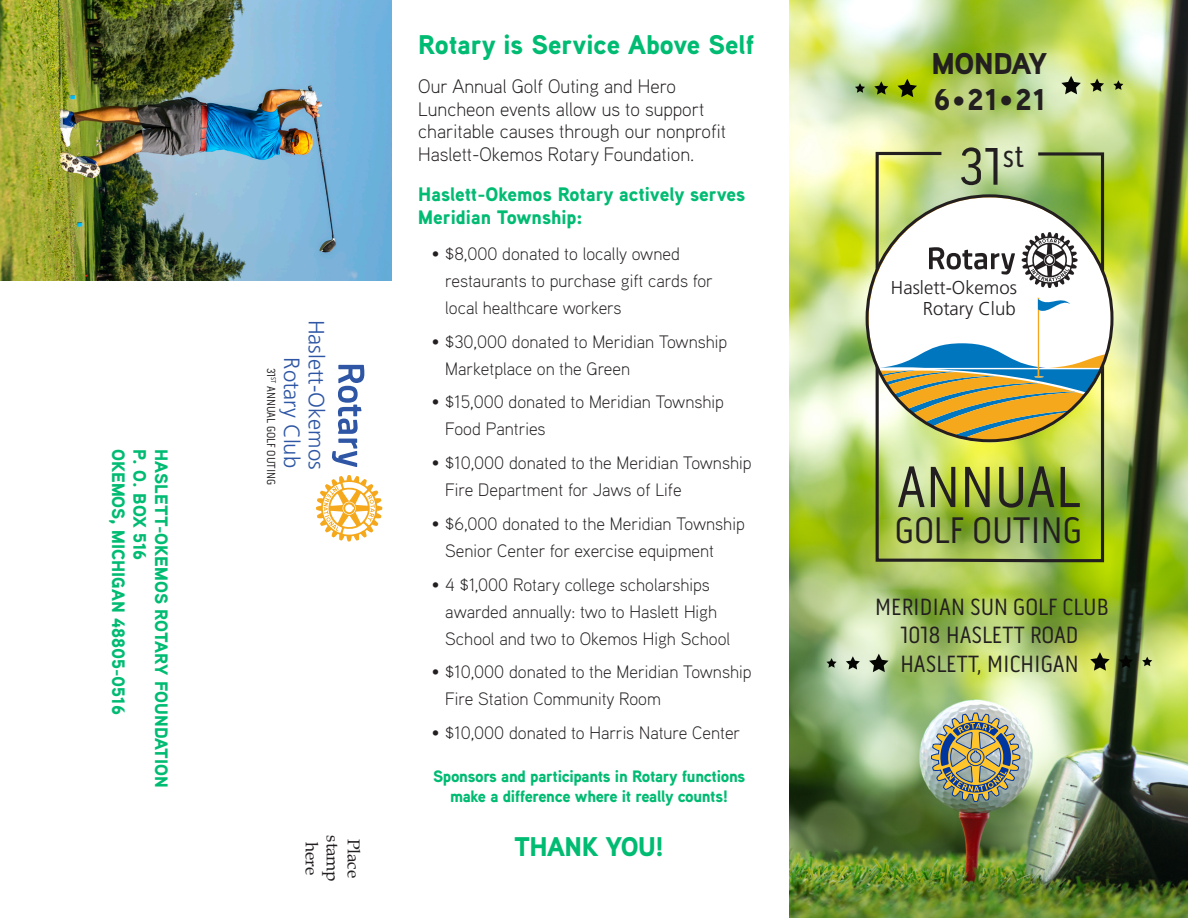
<style>
.page{position:relative;width:1188px;height:918px;background:#fff}
.page>*{position:absolute;margin:0;border:0;box-sizing:border-box;transform-origin:0 0}
.Bullet{font:59.1px "Pill Gothic 300 mg";color:#231f20}
.Bullet-2{font:54px "Pill Gothic 300 mg";color:#231f20}
.Bullet-3{font:37.8px "Pill Gothic 300 mg";color:#231f20}
.t1{font:900 30px "Aaux Pro";letter-spacing:-.01em;color:#231f20}
.Blue_head{font:900 27px "Aaux Pro";color:#00bb72}
.Bullet-4{font:900 27px "Aaux Pro";letter-spacing:-.02em;color:#00bb72}
.t2{font:24px "Pill Gothic 300 mg";color:#231f20}
.t3{font:300 22.05px/24.9px "Frutiger";color:#2e56a4;text-align:right}
.Body_text{font:300 19.5px/22.5px "Aaux Pro";color:#231f20}
.Body_text-2{font:900 19.5px/22.5px "Aaux Pro";color:#00bb72}
.t4{font:300 18.6px/21px "Frutiger";color:#231f20;text-align:right}
.Bullet-5{font:300 18px/27px "Aaux Pro";color:#231f20}
.Blue_head-2{font:900 18px "Aaux Pro";color:#00bb72}
.t5{font:17.25px "Book Antiqua";letter-spacing:-.01em;color:#231f20}
.Bullet-6{font:900 16.5px/19.8px "Aaux Pro";letter-spacing:-.02em;color:#00bb72;text-align:center}
.t6{font:12px "Pill Gothic 300 mg";color:#231f20}
.s1{font-size:27px}
.s2{font-size:28.5px}
</style>
<div class="page">
<img style="left:790px;top:0;width:398px;height:918px">
<svg style="left:316px;top:475px;width:66px;height:66px"></svg>
<svg style="left:332px;top:365px;width:32px;height:102px"></svg>
<svg style="left:1090px;top:652px;width:20px;height:19px"></svg>
<svg style="left:1119px;top:655px;width:14px;height:13px"></svg>
<svg style="left:1142px;top:657px;width:10px;height:9px"></svg>
<svg style="left:869px;top:654px;width:20px;height:18px"></svg>
<svg style="left:846px;top:656px;width:14px;height:14px"></svg>
<svg style="left:827px;top:658px;width:10px;height:10px"></svg>
<img style="left:874px;top:150px;width:232px;height:414px">
<svg style="left:867px;top:196px;width:246px;height:246px"></svg>
<svg style="left:1061px;top:76px;width:20px;height:18px"></svg>
<svg style="left:1090px;top:78px;width:14px;height:14px"></svg>
<svg style="left:1113px;top:80px;width:10px;height:10px"></svg>
<svg style="left:898px;top:79px;width:19px;height:18px"></svg>
<svg style="left:874px;top:81px;width:14px;height:14px"></svg>
<svg style="left:855px;top:83px;width:10px;height:10px"></svg>
<img style="left:0;top:0;width:392px;height:281px">
<svg style="left:931px;top:713px;width:89px;height:89px;background:#9a9b83"></svg>
<p class="Blue_head-2" style="left:130px;top:449px;width:267px;rotate:90deg">OKEMOS, MICHIGAN 48805-0516</p>
<p class="Blue_head-2" style="left:151px;top:449px;width:113px;rotate:90deg">P. O. BOX 516</p>
<p class="Blue_head-2" style="left:173px;top:449px;width:341px;rotate:90deg">HASLETT-OKEMOS ROTARY FOUNDATION</p>
<p class="t3" style="left:329px;top:320px;width:151px;rotate:90deg">Haslett-Okemos<br>Rotary Club</p>
<p class="t6" style="left:278px;top:368px;width:119px;rotate:90deg">31<sup>ST</sup> ANNUAL GOLF OUTING</p>
<p class="t5" style="left:324px;top:842px;width:34px;rotate:90deg">here</p>
<p class="t5" style="left:345px;top:835px;width:48px;rotate:90deg">stamp</p>
<p class="t5" style="left:366px;top:839px;width:41px;rotate:90deg">Place</p>
<p class="Blue_head" style="left:418px;top:27px;width:338px">Rotary is Service Above Self</p>
<p class="Body_text" style="left:418px;top:75px;width:309px">Our Annual Golf Outing and Hero Luncheon events allow us to support charitable causes through our nonprofit Haslett-Okemos Rotary Foundation.</p>
<p class="Body_text-2" style="left:418px;top:183px;width:329px">Haslett-Okemos Rotary actively serves<br>Meridian Township:</p>
<p class="Bullet-5" style="left:445px;top:239px;width:269px;text-indent:-14px">• $8,000 donated to locally owned restaurants to purchase gift cards for local healthcare workers</p>
<p class="Bullet-5" style="left:445px;top:327px;width:284px;text-indent:-14px">• $30,000 donated to Meridian Township<br>Marketplace on the Green</p>
<p class="Bullet-5" style="left:445px;top:388px;width:280px;text-indent:-14px">• $15,000 donated to Meridian Township<br>Food Pantries</p>
<p class="Bullet-5" style="left:445px;top:449px;width:308px;text-indent:-14px">• $10,000 donated to the Meridian Township<br>Fire Department for Jaws of Life</p>
<p class="Bullet-5" style="left:445px;top:509px;width:301px;text-indent:-14px">• $6,000 donated to the Meridian Township<br>Senior Center for exercise equipment</p>
<p class="Bullet-5" style="left:445px;top:570px;width:286px;text-indent:-14px">• 4 $1,000 Rotary college scholarships awarded annually: two to Haslett High<br>School and two to Okemos High School</p>
<p class="Bullet-5" style="left:445px;top:658px;width:308px;text-indent:-14px">• $10,000 donated to the Meridian Township<br>Fire Station Community Room</p>
<p class="Bullet-5" style="left:432px;top:719px;width:310px">• $10,000 donated to Harris Nature Center</p>
<p class="Bullet-6" style="left:433px;top:766px;width:314px">Sponsors and participants in Rotary functions make a difference where it really counts!</p>
<p class="Bullet-4" style="left:514px;top:829px;width:152px">THANK YOU!</p>
<p class="t1" style="left:932px;top:45px;width:117px">MONDAY</p>
<p class="t1" style="left:934px;top:81px;width:113px">6<span class="s1">•</span>21<span class="s2">•</span>21</p>
<p class="Bullet-2" style="left:959px;top:135px;width:66px">31<sup>st</sup></p>
<p class="t4" style="left:891px;top:277px;width:128px">Haslett-Okemos<br>Rotary Club</p>
<p class="Bullet" style="left:897px;top:453px;width:185px">ANNUAL</p>
<p class="Bullet-3" style="left:895px;top:508px;width:189px">GOLF OUTING</p>
<p class="t2" style="left:875px;top:593px;width:235px">MERIDIAN SUN GOLF CLUB</p>
<p class="t2" style="left:900px;top:621px;width:180px">1018 HASLETT ROAD</p>
<p class="t2" style="left:900px;top:650px;width:180px">HASLETT, MICHIGAN</p>
</div>
